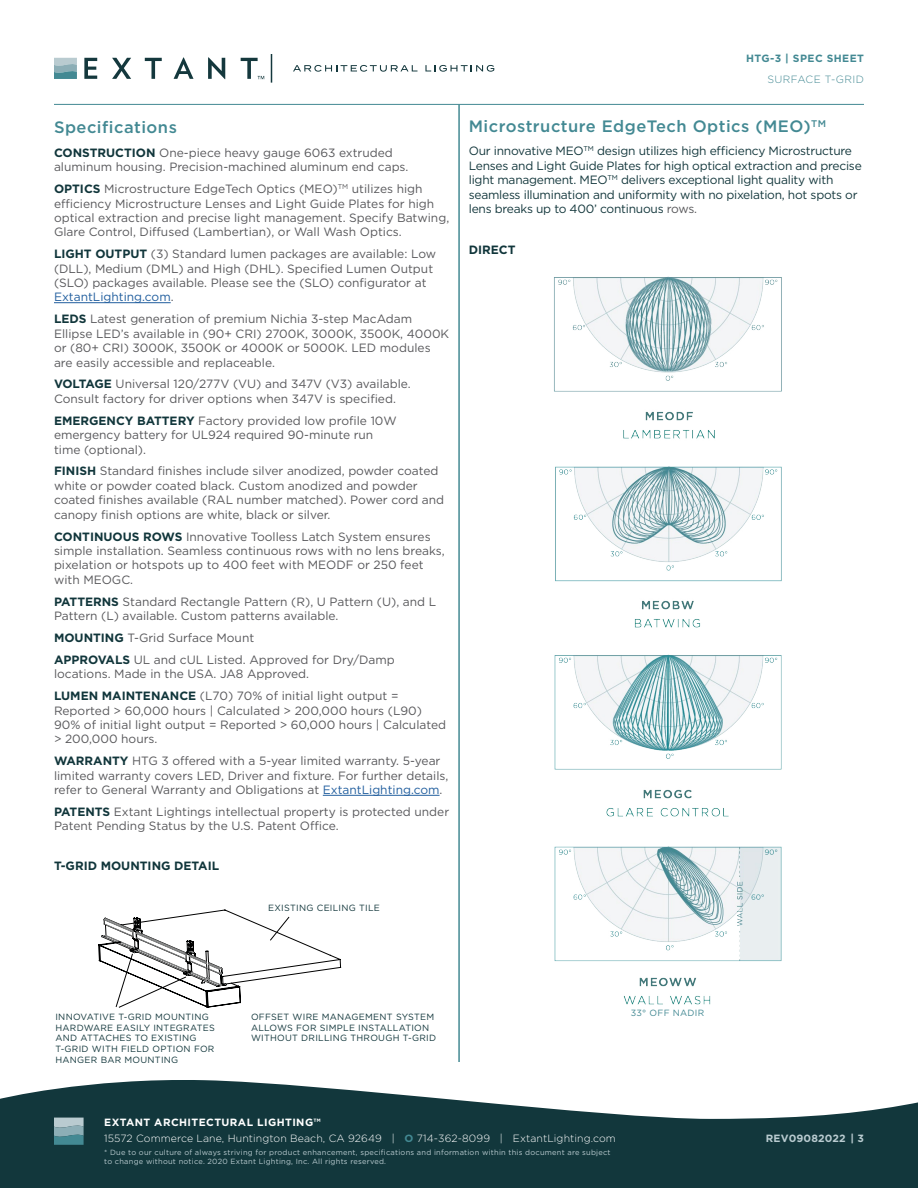
<style>
.page{position:relative;width:918px;height:1188px;background:#fff}
.page>*{position:absolute;margin:0;border:0;box-sizing:border-box;transform-origin:0 0}
.t1{font:500 16.5px "Gotham";letter-spacing:.03em;color:#438993}
.t2{font:12px/14.4px "Gotham";color:#58585b}
.t3{font:12px/14.4px "Gotham";letter-spacing:-.02em;color:#14383d}
.t4{font:700 12px "Gotham";color:#11363b}
.t5{font:300 10.5px/16.5px "Gotham";letter-spacing:.01em;color:#fff}
.t6{font:700 10.5px "Gotham";letter-spacing:.04em;color:#438993}
.t7{font:300 10.5px "Gotham";letter-spacing:.04em;color:#438993}
.t8{font:700 10.5px "Gotham";letter-spacing:.01em;color:#b9cbd0}
.t9{font:9px/10.8px "Gotham";letter-spacing:.03em;color:#14383d}
.t10{font:9px "Gotham";letter-spacing:.03em;color:#438993}
.t11{font:7.5px/9px "Gotham";letter-spacing:.03em;color:#b9cbd0}
.s1{font-weight:700;color:#11363b}
.s2{color:#215e9e}
.s3{color:#58585b}
.s4{font-weight:700}
.s5{font-weight:700;color:#438993}
</style>
<div class="page">
<svg style="left:0;top:1080px;width:918px;height:108px;fill:#12373c"></svg>
<svg style="left:54px;top:1118px;width:30px;height:27px"></svg>
<svg style="left:84px;top:58px;width:13px;height:21px"></svg>
<svg style="left:112px;top:58px;width:19px;height:21px"></svg>
<svg style="left:145px;top:58px;width:17px;height:21px"></svg>
<svg style="left:174px;top:57px;width:20px;height:22px"></svg>
<svg style="left:208px;top:57px;width:17px;height:22px"></svg>
<svg style="left:54px;top:58px;width:23px;height:21px"></svg>
<svg style="left:241px;top:58px;width:23px;height:21px"></svg>
<svg style="left:271px;top:54px;width:1px;height:29px"></svg>
<svg style="left:293px;top:65px;width:124px;height:7px"></svg>
<svg style="left:425px;top:65px;width:69px;height:7px"></svg>
<hr style="left:54px;top:104px;width:810px;height:1px;background:#438993">
<hr style="left:54px;top:302px;width:117px;height:1px;background:#215e9e">
<hr style="left:323px;top:795px;width:117px;height:1px;background:#215e9e">
<hr style="left:459px;top:105px;width:1px;height:957px;background:#438993">
<svg style="left:98px;top:909px;width:243px;height:99px"></svg>
<img style="left:554px;top:654px;width:228px;height:163px">
<img style="left:555px;top:466px;width:227px;height:162px">
<img style="left:554px;top:846px;width:228px;height:159px">
<img style="left:554px;top:276px;width:228px;height:163px">
<h1 class="t1" style="left:54px;top:117px;width:124px">Specifications</h1>
<p class="t2" style="left:54px;top:145px;width:356px"><span class="s1">CONSTRUCTION</span> One-piece heavy gauge 6063 extruded aluminum housing. Precision-machined aluminum end caps.</p>
<p class="t2" style="left:54px;top:181px;width:397px"><span class="s1">OPTICS</span> Microstructure EdgeTech Optics (MEO)<sup>TM</sup> utilizes high efficiency Microstructure Lenses and Light Guide Plates for high optical extraction and precise light management. Specify Batwing, Glare Control, Diffused (Lambertian), or Wall Wash Optics.</p>
<p class="t2" style="left:54px;top:247px;width:384px"><span class="s1">LIGHT OUTPUT</span> (3) Standard lumen packages are available: Low (DLL), Medium (DML) and High (DHL). Specified Lumen Output (SLO) packages available. Please see the (SLO) configurator at <span class="s2">ExtantLighting.com</span>.</p>
<p class="t2" style="left:54px;top:312px;width:397px"><span class="s1">LEDS</span> Latest generation of premium Nichia 3-step MacAdam Ellipse LED’s available in (90+ CRI) 2700K, 3000K, 3500K, 4000K or (80+ CRI) 3000K, 3500K or 4000K or 5000K. LED modules are easily accessible and replaceable.</p>
<p class="t2" style="left:54px;top:377px;width:358px"><span class="s1">VOLTAGE</span> Universal 120/277V (VU) and 347V (V3) available.<br>Consult factory for driver options when 347V is specified.</p>
<p class="t2" style="left:54px;top:413px;width:344px"><span class="s1">EMERGENCY BATTERY</span> Factory provided low profile 10W emergency battery for UL924 required 90-minute run time (optional).</p>
<p class="t2" style="left:54px;top:464px;width:392px"><span class="s1">FINISH</span> Standard finishes include silver anodized, powder coated white or powder coated black. Custom anodized and powder coated finishes available (RAL number matched). Power cord and canopy finish options are white, black or silver.</p>
<p class="t2" style="left:54px;top:529px;width:392px"><span class="s1">CONTINUOUS ROWS</span> Innovative Toolless Latch System ensures simple installation. Seamless continuous rows with no lens breaks, pixelation or hotspots up to 400 feet with MEODF or 250 feet with MEOGC.</p>
<p class="t2" style="left:54px;top:594px;width:384px"><span class="s1">PATTERNS</span> Standard Rectangle Pattern (R), U Pattern (U), and L<br>Pattern (L) available. Custom patterns available.</p>
<p class="t2" style="left:54px;top:627px;width:342px;line-height:21.9px"><span class="s1">MOUNTING</span> T-Grid Surface Mount<br><span class="s1">APPROVALS</span> UL and cUL Listed. Approved for Dry/Damp</p>
<p class="t2" style="left:54px;top:663px;width:346px;line-height:21.9px">locations. Made in the USA. JA8 Approved.<br><span class="s1">LUMEN MAINTENANCE</span> (L70) 70% of initial light output =</p>
<p class="t2" style="left:54px;top:703px;width:394px">Reported &gt; 60,000 hours | Calculated &gt; 200,000 hours (L90)<br>90% of initial light output = Reported &gt; 60,000 hours | Calculated &gt; 200,000 hours.</p>
<p class="t2" style="left:54px;top:754px;width:396px"><span class="s1">WARRANTY</span> HTG 3 offered with a 5-year limited warranty. 5-year limited warranty covers LED, Driver and fixture. For further details, refer to General Warranty and Obligations at <span class="s2">ExtantLighting.com</span>.</p>
<p class="t2" style="left:54px;top:804px;width:397px"><span class="s1">PATENTS</span> Extant Lightings intellectual property is protected under<br>Patent Pending Status by the U.S. Patent Office.</p>
<p class="t4" style="left:54px;top:858px;width:167px">T-GRID MOUNTING DETAIL</p>
<p class="t9" style="left:268px;top:902px;width:113px">EXISTING CEILING TILE</p>
<p class="t6" style="left:746px;top:52px;width:119px">HTG-3 | SPEC SHEET</p>
<p class="t7" style="left:767px;top:73px;width:98px">SURFACE T-GRID</p>
<h1 class="t1" style="left:469px;top:115px;width:359px">Microstructure EdgeTech Optics (MEO)<sup>TM</sup></h1>
<p class="t3" style="left:469px;top:144px;width:394px">Our innovative MEO<sup>TM</sup> design utilizes high efficiency Microstructure Lenses and Light Guide Plates for high optical extraction and precise light management. MEO<sup>TM</sup> delivers exceptional light quality with seamless illumination and uniformity with no pixelation, hot spots or lens breaks up to 400’ continuous <span class="s3">rows.</span></p>
<p class="t4" style="left:469px;top:242px;width:48px">DIRECT</p>
<p class="t9" style="left:55px;top:1011px;width:161px">INNOVATIVE T-GRID MOUNTING<br>HARDWARE EASILY INTEGRATES<br>AND ATTACHES TO EXISTING<br>T-GRID WITH FIELD OPTION FOR<br>HANGER BAR MOUNTING</p>
<p class="t9" style="left:251px;top:1011px;width:187px">OFFSET WIRE MANAGEMENT SYSTEM<br>ALLOWS FOR SIMPLE INSTALLATION<br>WITHOUT DRILLING THROUGH T-GRID</p>
<p class="t10" style="left:631px;top:1007px;width:75px">33° OFF NADIR</p>
<p class="t5" style="left:104px;top:1114px;width:513px"><span class="s4">EXTANT ARCHITECTURAL LIGHTING™<br></span>15572 Commerce Lane, Huntington Beach, CA 92649 | <span class="s5">O</span> 714-362-8099 | ExtantLighting.com</p>
<p class="t11" style="left:104px;top:1148px;width:508px">* Due to our culture of always striving for product enhancement, specifications and information within this document are subject to change without notice. 2020 Extant Lighting, Inc. All rights reserved.</p>
<p class="t8" style="left:766px;top:1132px;width:100px">REV09082022 | 3</p>
</div>
